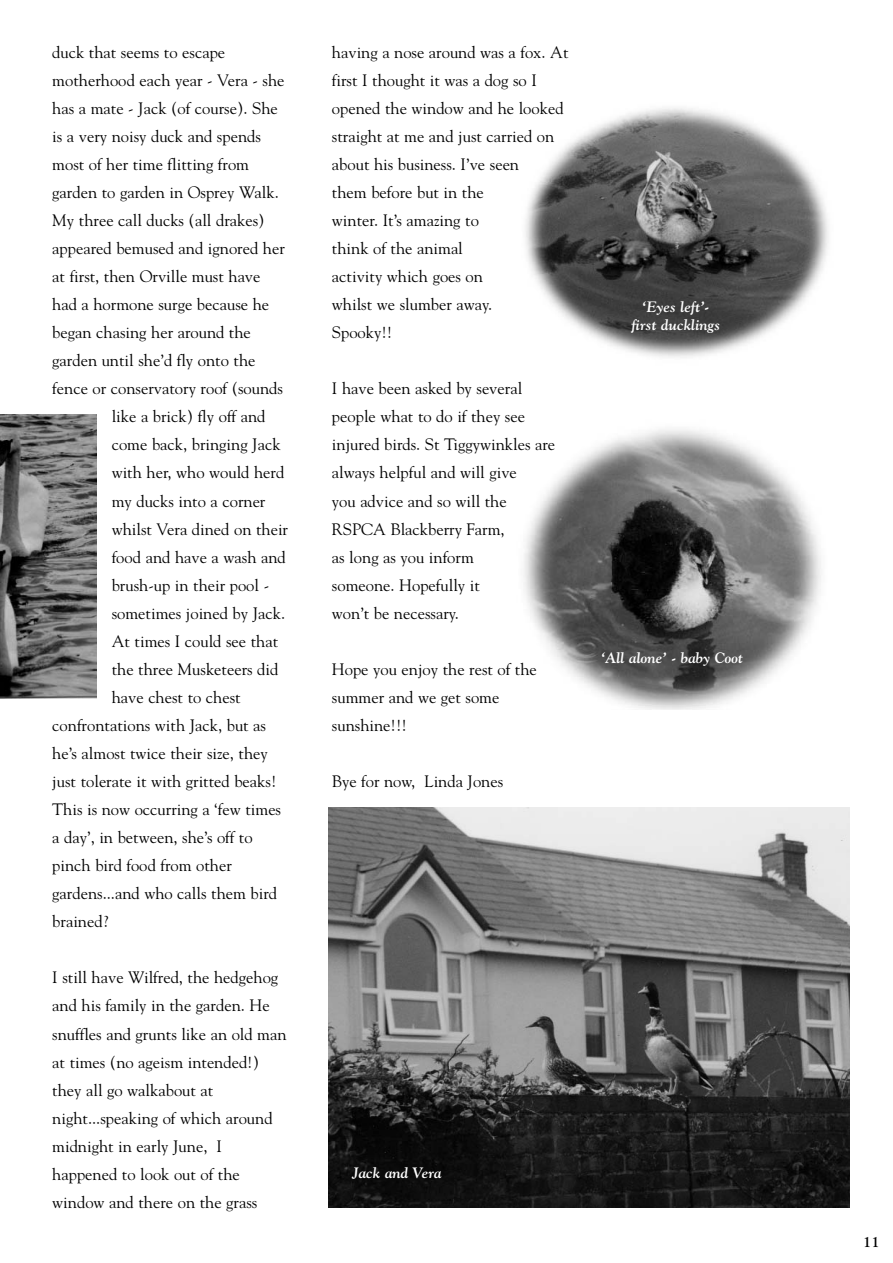
<style>
.page{position:relative;width:893px;height:1263px;background:#fff}
.page>*{position:absolute;margin:0;border:0;box-sizing:border-box;transform-origin:0 0}
.t1{font:16.5px/28px "Goudy";color:#000}
.t2{font:italic 700 15px/18px "Goudy";color:#fff;text-align:center}
.t3{font:700 15px "Goudy";color:#000}
</style>
<div class="page">
<img style="left:525px;top:108px;width:304px;height:250px">
<img style="left:523px;top:429px;width:298px;height:280px">
<img style="left:329px;top:807px;width:520px;height:400px">
<img style="left:0;top:414px;width:97px;height:285px">
<p class="t1" style="left:52px;top:39px;width:174px">duck that seems to escape</p>
<p class="t1" style="left:52px;top:67px;width:234px">motherhood each year - Vera - she</p>
<p class="t1" style="left:52px;top:95px;width:227px">has a mate - Jack (of course). She</p>
<p class="t1" style="left:52px;top:123px;width:210px">is a very noisy duck and spends</p>
<p class="t1" style="left:52px;top:151px;width:198px">most of her time flitting from</p>
<p class="t1" style="left:52px;top:179px;width:228px">garden to garden in Osprey Walk.</p>
<p class="t1" style="left:52px;top:207px;width:214px">My three call ducks (all drakes)</p>
<p class="t1" style="left:52px;top:236px;width:234px">appeared bemused and ignored her</p>
<p class="t1" style="left:52px;top:264px;width:210px">at first, then Orville must have</p>
<p class="t1" style="left:52px;top:292px;width:218px">had a hormone surge because he</p>
<p class="t1" style="left:52px;top:320px;width:200px">began chasing her around the</p>
<p class="t1" style="left:52px;top:348px;width:205px">garden until she’d fly onto the</p>
<p class="t1" style="left:52px;top:376px;width:232px">fence or conservatory roof (sounds</p>
<p class="t1" style="left:112px;top:404px;width:155px">like a brick) fly off and</p>
<p class="t1" style="left:112px;top:432px;width:170px">come back, bringing Jack</p>
<p class="t1" style="left:112px;top:460px;width:174px">with her, who would herd</p>
<p class="t1" style="left:112px;top:488px;width:155px">my ducks into a corner</p>
<p class="t1" style="left:112px;top:516px;width:178px">whilst Vera dined on their</p>
<p class="t1" style="left:112px;top:544px;width:176px">food and have a wash and</p>
<p class="t1" style="left:112px;top:572px;width:159px">brush-up in their pool -</p>
<p class="t1" style="left:112px;top:600px;width:175px">sometimes joined by Jack.</p>
<p class="t1" style="left:112px;top:628px;width:168px">At times I could see that</p>
<p class="t1" style="left:112px;top:656px;width:168px">the three Musketeers did</p>
<p class="t1" style="left:112px;top:684px;width:131px">have chest to chest</p>
<p class="t1" style="left:52px;top:712px;width:215px">confrontations with Jack, but as</p>
<p class="t1" style="left:52px;top:740px;width:217px">he’s almost twice their size, they</p>
<p class="t1" style="left:52px;top:768px;width:226px">just tolerate it with gritted beaks!</p>
<p class="t1" style="left:52px;top:797px;width:230px">This is now occurring a ‘few times</p>
<p class="t1" style="left:52px;top:825px;width:202px">a day’, in between, she’s off to</p>
<p class="t1" style="left:52px;top:853px;width:181px">pinch bird food from other</p>
<p class="t1" style="left:52px;top:881px;width:226px">gardens...and who calls them bird</p>
<p class="t1" style="left:52px;top:909px;width:57px">brained?</p>
<p class="t1" style="left:52px;top:965px;width:236px">I still have Wilfred, the hedgehog and his family in the garden. He snuffles and grunts like an old man at times (no ageism intended!) they all go walkabout at night...speaking of which around midnight in early June, I happened to look out of the window and there on the grass</p>
<p class="t1" style="left:332px;top:39px;width:238px">having a nose around was a fox. At first I thought it was a dog so I opened the window and he looked straight at me and just carried on about his business. I’ve seen<br>them before but in the<br>winter. It’s amazing to<br>think of the animal<br>activity which goes on<br>whilst we slumber away.<br>Spooky!!</p>
<p class="t1" style="left:332px;top:376px;width:225px">I have been asked by several people what to do if they see injured birds. St Tiggywinkles are always helpful and will give<br>you advice and so will the<br>RSPCA Blackberry Farm,<br>as long as you inform<br>someone. Hopefully it<br>won’t be necessary.</p>
<p class="t1" style="left:332px;top:656px;width:206px">Hope you enjoy the rest of the summer and we get some sunshine!!!</p>
<p class="t1" style="left:332px;top:768px;width:173px">Bye for now, Linda Jones</p>
<p class="t2" style="left:632px;top:299px;width:90px">‘Eyes left’- first ducklings</p>
<p class="t2" style="left:601px;top:650px;width:143px">‘All alone’ - baby Coot</p>
<p class="t2" style="left:352px;top:1165px;width:91px">Jack and Vera</p>
<p class="t3" style="left:863px;top:1236px;width:18px">11</p>
</div>
